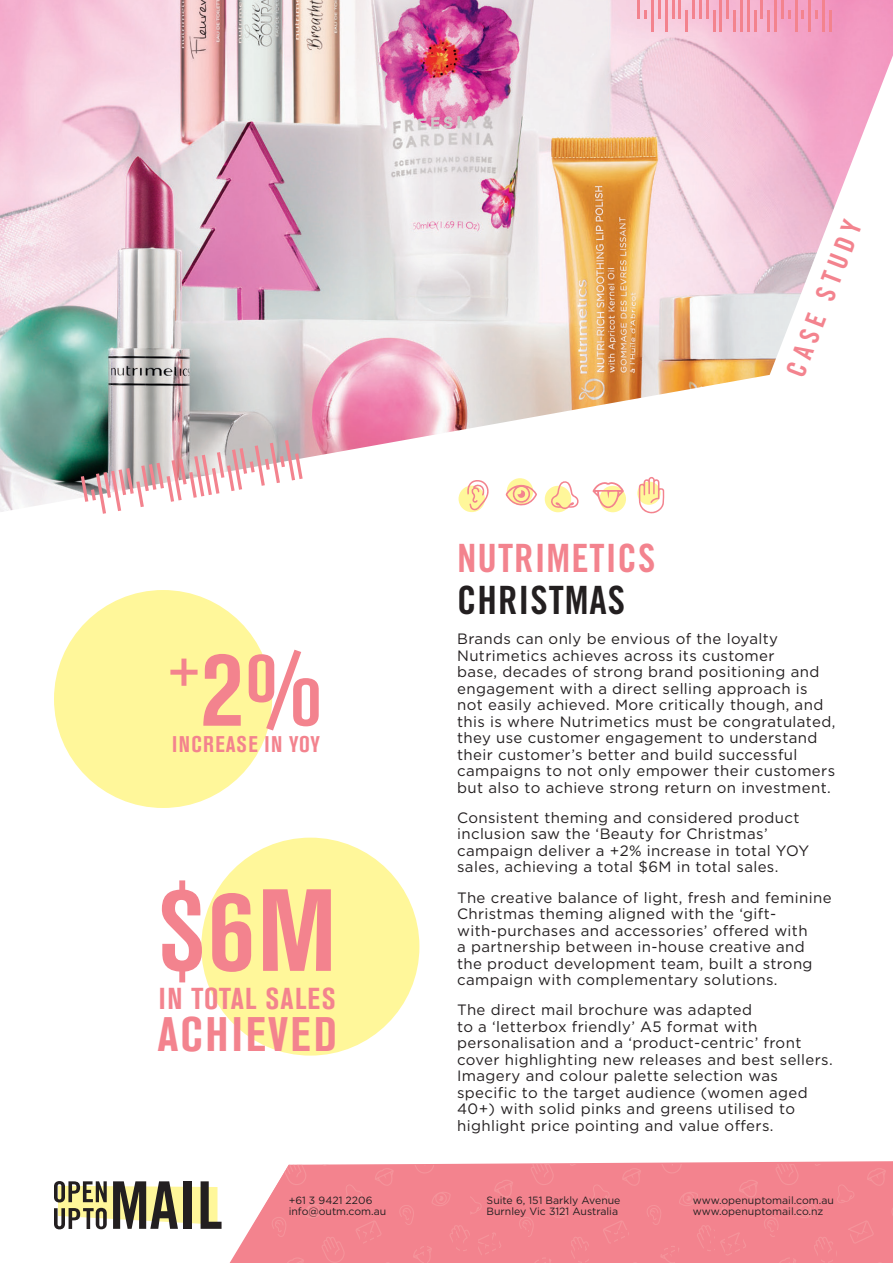
<style>
.page{position:relative;width:893px;height:1263px;background:#fff}
.page>*{position:absolute;margin:0;border:0;box-sizing:border-box;transform-origin:0 0}
.t1{font:700 condensed 115.5px "Akzidenz Grotesk BE";color:#f3838e}
.t2{font:700 condensed 106.5px "Akzidenz Grotesk BE";color:#f3838e}
.t3{font:700 condensed 62.1px "Akzidenz Grotesk BE";color:#f3838e}
.t4{font:700 condensed 48px "Akzidenz Grotesk BE";letter-spacing:.06em;color:#f3838e}
.t5{font:39px "Trade Gothic Bold Cond Twenty";letter-spacing:.025em;color:#f3838e}
.t6{font:39px "Trade Gothic Bold Cond Twenty";letter-spacing:.025em;color:#231f20}
.t7{font:700 condensed 30px "Akzidenz Grotesk BE";letter-spacing:.045em;color:#f3838e}
.t8{font:27px "Trade Gothic Bold Cond Twenty";color:#f3838e}
.t9{font:700 condensed 22.5px "Akzidenz Grotesk BE";letter-spacing:.06em;color:#f3838e}
.t10{font:15px/16.5px "Gotham";letter-spacing:.025em;color:#231f20}
.t11{font:10.5px/10.5px "Gotham";color:#231f20}
</style>
<div class="page">
<svg style="left:288px;top:1161px;width:605px;height:4px"></svg>
<svg style="left:646px;top:512px;width:11px;height:2px"></svg>
<img style="left:0;top:0;width:893px;height:512px">
<div style="left:54px;top:590px;width:218px;height:218px;background:#fff79a;border-radius:50%"></div>
<div style="left:201px;top:838px;width:218px;height:217px;background:#fff79a;border-radius:50%"></div>
<svg style="left:81px;top:440px;width:222px;height:74px"></svg>
<svg style="left:54px;top:1165px;width:839px;height:98px"></svg>
<hr style="left:611px;top:1230px;width:3px;height:33px;background:#f3838e">
<hr style="left:625px;top:1230px;width:3px;height:33px;background:#f3838e">
<hr style="left:682px;top:1230px;width:3px;height:33px;background:#f3838e">
<hr style="left:704px;top:1230px;width:3px;height:33px;background:#f3838e">
<hr style="left:711px;top:1230px;width:3px;height:33px;background:#f3838e">
<hr style="left:739px;top:1230px;width:3px;height:33px;background:#f3838e">
<hr style="left:761px;top:1230px;width:3px;height:33px;background:#f3838e">
<hr style="left:775px;top:1230px;width:3px;height:33px;background:#f3838e">
<hr style="left:790px;top:1230px;width:3px;height:33px;background:#f3838e">
<hr style="left:818px;top:1244px;width:3px;height:19px;background:#f3838e">
<hr style="left:825px;top:1244px;width:3px;height:19px;background:#f3838e">
<hr style="left:833px;top:1244px;width:3px;height:19px;background:#f3838e">
<hr style="left:840px;top:1244px;width:3px;height:19px;background:#f3838e">
<hr style="left:811px;top:1230px;width:3px;height:33px;background:#f3838e">
<hr style="left:618px;top:1230px;width:3px;height:24px;background:#f3838e">
<hr style="left:637px;top:0;width:3px;height:19px;background:#f3838e">
<hr style="left:726px;top:0;width:3px;height:19px;background:#f3838e">
<hr style="left:760px;top:0;width:3px;height:19px;background:#f3838e">
<hr style="left:781px;top:0;width:3px;height:19px;background:#f3838e">
<svg style="left:672px;top:0;width:2px;height:19px"></svg>
<hr style="left:678px;top:0;width:3px;height:19px;background:#f3838e">
<hr style="left:692px;top:0;width:3px;height:19px;background:#f3838e">
<hr style="left:699px;top:0;width:3px;height:19px;background:#f3838e">
<hr style="left:706px;top:0;width:3px;height:19px;background:#f3838e">
<hr style="left:685px;top:10px;width:3px;height:21px;background:#f3838e">
<hr style="left:713px;top:10px;width:2px;height:21px;background:#f3838e">
<hr style="left:829px;top:10px;width:3px;height:21px;background:#f3838e">
<hr style="left:733px;top:10px;width:3px;height:21px;background:#f3838e">
<hr style="left:754px;top:10px;width:2px;height:21px;background:#f3838e">
<hr style="left:767px;top:10px;width:3px;height:21px;background:#f3838e">
<svg style="left:644px;top:10px;width:3px;height:9px"></svg>
<svg style="left:788px;top:10px;width:3px;height:9px"></svg>
<svg style="left:801px;top:10px;width:3px;height:9px"></svg>
<svg style="left:815px;top:10px;width:3px;height:9px"></svg>
<hr style="left:651px;top:0;width:3px;height:31px;background:#f3838e">
<hr style="left:665px;top:0;width:3px;height:31px;background:#f3838e">
<hr style="left:719px;top:0;width:3px;height:31px;background:#f3838e">
<hr style="left:740px;top:0;width:3px;height:31px;background:#f3838e">
<hr style="left:747px;top:0;width:3px;height:31px;background:#f3838e">
<hr style="left:774px;top:0;width:3px;height:31px;background:#f3838e">
<hr style="left:795px;top:0;width:2px;height:31px;background:#f3838e">
<hr style="left:808px;top:0;width:3px;height:31px;background:#f3838e">
<hr style="left:822px;top:0;width:3px;height:31px;background:#f3838e">
<hr style="left:658px;top:0;width:3px;height:19px;background:#f3838e">
<h2 class="t2" style="left:201px;top:628px;width:122px">2%</h2>
<h3 class="t3" style="left:168px;top:633px;width:33px">+</h3>
<h3 class="t9" style="left:172px;top:731px;width:149px">INCREASE IN YOY</h3>
<h1 class="t1" style="left:158px;top:865px;width:181px">$6M</h1>
<h3 class="t4" style="left:157px;top:1007px;width:181px">ACHIEVED</h3>
<h3 class="t7" style="left:159px;top:982px;width:178px">IN TOTAL SALES</h3>
<h3 class="t8" style="left:779px;top:370px;width:167px;rotate:-69deg">CASE STUDY</h3>
<h3 class="t5" style="left:457px;top:534px;width:200px">NUTRIMETICS</h3>
<h3 class="t6" style="left:457px;top:576px;width:170px">CHRISTMAS</h3>
<p class="t10" style="left:457px;top:630px;width:380px">Brands can only be envious of the loyalty Nutrimetics achieves across its customer<br>base, decades of strong brand positioning and engagement with a direct selling approach is not easily achieved. More critically though, and this is where Nutrimetics must be congratulated, they use customer engagement to understand their customer’s better and build successful campaigns to not only empower their customers but also to achieve strong return on investment.</p>
<p class="t10" style="left:457px;top:809px;width:353px">Consistent theming and considered product inclusion saw the ‘Beauty for Christmas’ campaign deliver a +2% increase in total YOY sales, achieving a total $6M in total sales.</p>
<p class="t10" style="left:457px;top:889px;width:376px">The creative balance of light, fresh and feminine Christmas theming aligned with the ‘gift&shy;with-purchases and accessories’ offered with<br>a partnership between in-house creative and the product development team, built a strong campaign with complementary solutions.</p>
<p class="t10" style="left:457px;top:1001px;width:377px">The direct mail brochure was adapted<br>to a ‘letterbox friendly’ A5 format with personalisation and a ‘product-centric’ front cover highlighting new releases and best sellers.<br>Imagery and colour palette selection was specific to the target audience (women aged 40+) with solid pinks and greens utilised to highlight price pointing and value offers.</p>
<p class="t11" style="left:289px;top:1195px;width:99px">+61 3 9421 2206 info@outm.com.au</p>
<p class="t11" style="left:487px;top:1195px;width:135px">Suite 6, 151 Barkly Avenue<br>Burnley Vic 3121 Australia</p>
<p class="t11" style="left:693px;top:1195px;width:142px">www.openuptomail.com.au www.openuptomail.co.nz</p>
</div>
